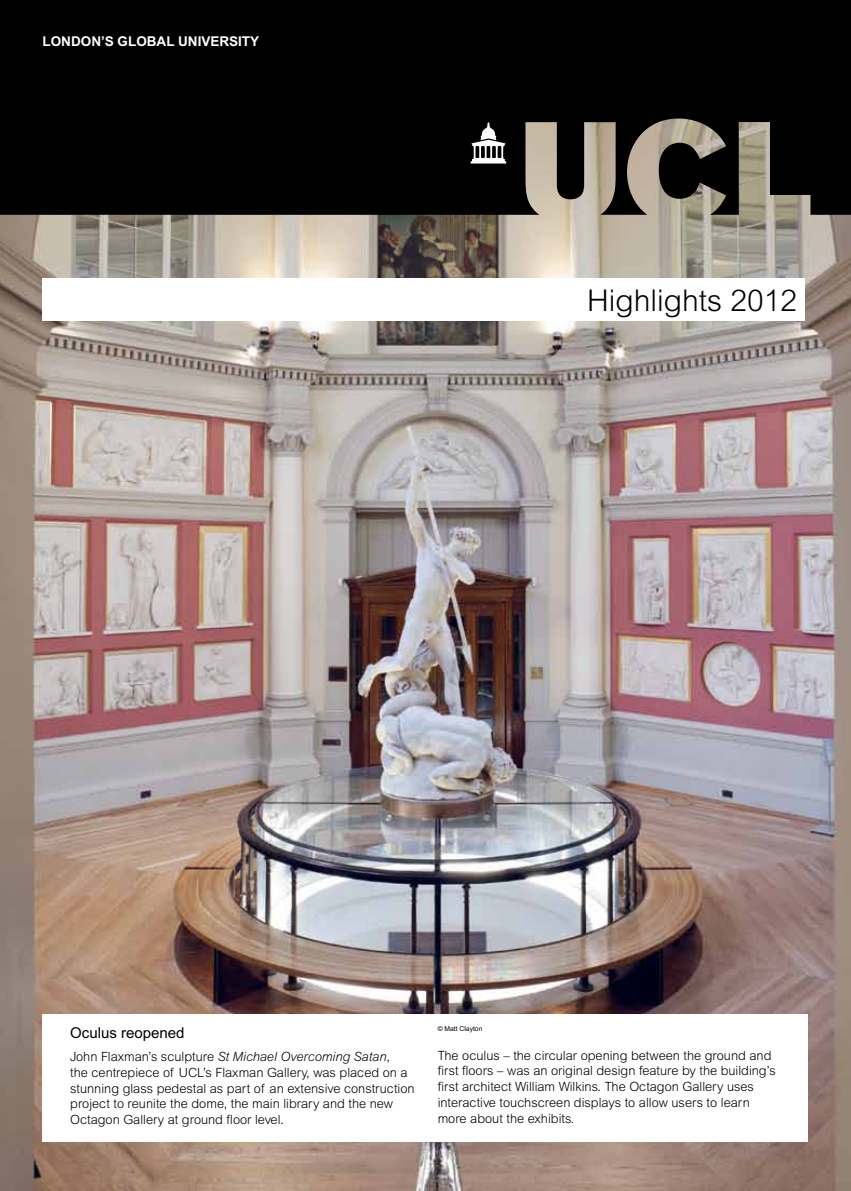
<style>
.page{position:relative;width:851px;height:1191px;background:#fff}
.page>*{position:absolute;margin:0;border:0;box-sizing:border-box;transform-origin:0 0}
.t1{font:300 30px "Arial MT Std";color:#000}
.t2{font:15px "Arial MT Std";color:#000}
.t3{font:700 13.5px "Arial MT Std";color:#fff}
.t4{font:300 12.75px/15.8px "Arial MT Std";color:#000}
.t5{font:6.75px "Arial MT Std";color:#000}
.s1{font-style:italic}
</style>
<div class="page">
<img style="left:0;top:215px;width:850px;height:976px">
<svg style="left:0;top:0;width:850px;height:215px;background:#0f0e0d"></svg>
<svg style="left:470px;top:122px;width:36px;height:41px"></svg>
<div style="left:43px;top:1014px;width:765px;height:127px;background:#fff"></div>
<div style="left:43px;top:279px;width:762px;height:42px;background:#fff"></div>
<p class="t3" style="left:43px;top:33px;width:218px">LONDON’S GLOBAL UNIVERSITY</p>
<h1 class="t1" style="left:587px;top:283px;width:212px">Highlights 2012</h1>
<p class="t5" style="left:437px;top:1024px;width:46px">© Matt Clayton</p>
<p class="t2" style="left:70px;top:1024px;width:116px">Oculus reopened</p>
<p class="t4" style="left:70px;top:1048px;width:346px">John Flaxman’s sculpture <span class="s1">St Michael Overcoming Satan</span>,<br>the centrepiece of UCL’s Flaxman Gallery, was placed on a stunning glass pedestal as part of an extensive construction project to reunite the dome, the main library and the new Octagon Gallery at ground floor level.</p>
<p class="t4" style="left:437px;top:1047px;width:339px">The oculus – the circular opening between the ground and first floors – was an original design feature by the building’s first architect William Wilkins. The Octagon Gallery uses interactive touchscreen displays to allow users to learn more about the exhibits.</p>
</div>
